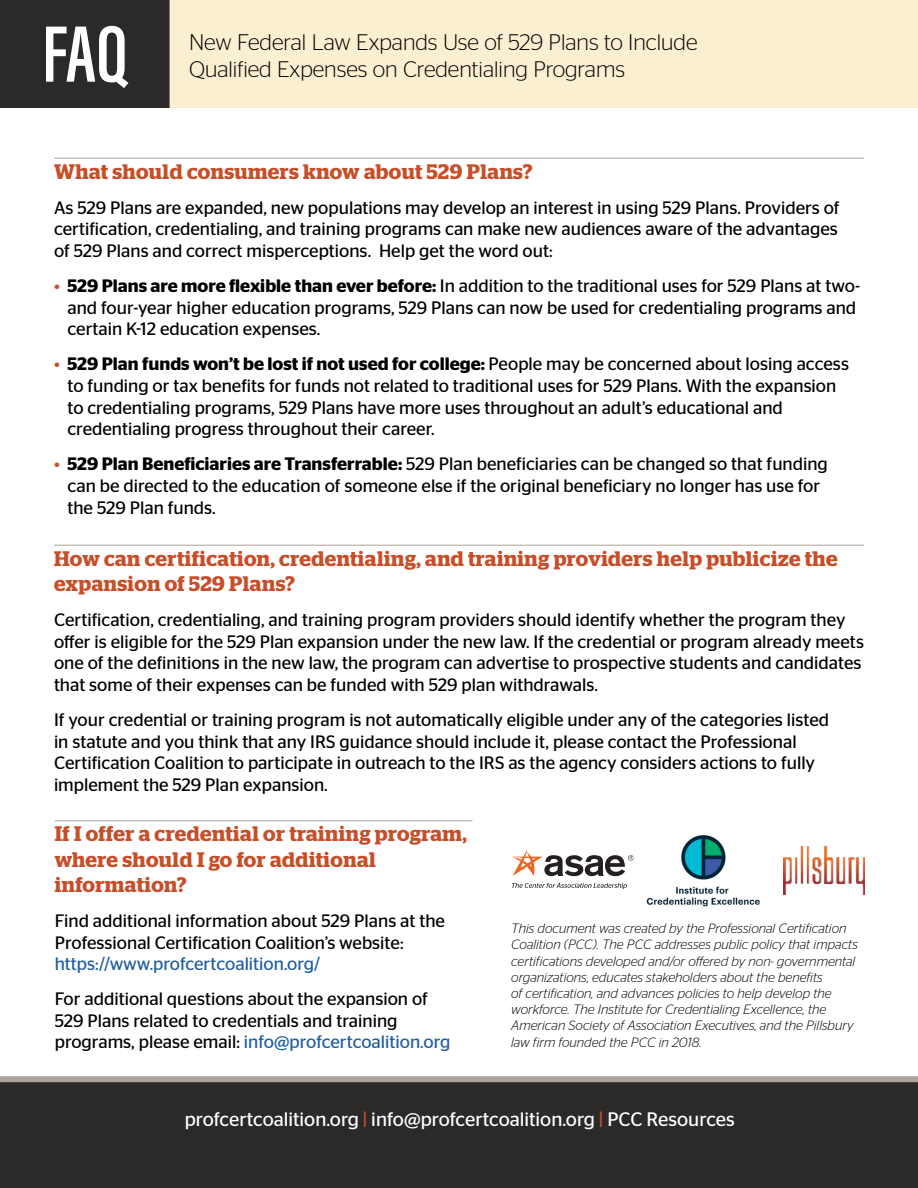
<style>
.page{position:relative;width:918px;height:1188px;background:#fff}
.page>*{position:absolute;margin:0;border:0;box-sizing:border-box;transform-origin:0 0}
.t1{font:600 82.5px "Acumin Pro Extra Cond";color:#fff}
.t2{font:300 22.5px "Stag Sans";color:#000}
.HD2{font:600 21px/25.2px "Stag";letter-spacing:.025em;color:#c74e28}
.t3{font:19.5px "Stag Sans";color:#fff}
.t4{font:18px/21.6px "Stag Sans";color:#000}
.t5{font:italic 300 13.5px/16.2px "Stag Sans";color:#000}
.s1{color:#c74e28}
.s2{font-weight:600}
.s3{color:#215e9e}
</style>
<div class="page">
<div style="left:170px;top:0;width:748px;height:108px;background:#faefd0"></div>
<div style="left:0;top:0;width:170px;height:108px;background:#2c2a29"></div>
<div style="left:0;top:1076px;width:918px;height:112px;background:#2c2a29"></div>
<hr style="left:54px;top:158px;width:810px;height:1px;background:#aca39a">
<hr style="left:54px;top:545px;width:810px;height:1px;background:#aca39a">
<hr style="left:55px;top:820px;width:417px;height:1px;background:#aca39a">
<img style="left:784px;top:847px;width:81px;height:48px">
<svg style="left:511px;top:849px;width:122px;height:27px"></svg>
<svg style="left:512px;top:883px;width:115px;height:6px"></svg>
<img style="left:646px;top:835px;width:114px;height:72px">
<h1 class="t1" style="left:42px;top:4px;width:87px">FAQ</h1>
<p class="t2" style="left:189px;top:30px;width:510px">New Federal Law Expands Use of 529 Plans to Include</p>
<p class="t2" style="left:189px;top:57px;width:437px">Qualified Expenses on Credentialing Programs</p>
<p class="HD2" style="left:54px;top:159px;width:480px">What should consumers know about 529 Plans?</p>
<p class="t4" style="left:54px;top:197px;width:787px;text-align:justify">As 529 Plans are expanded, new populations may develop an interest in using 529 Plans. Providers of certification, credentialing, and training programs can make new audiences aware of the advantages of 529 Plans and correct misperceptions. Help get the word out:</p>
<p class="t4" style="left:68px;top:275px;width:794px;text-indent:-14px"><span class="s1">•</span> <span class="s2">529 Plans are more flexible than ever before:</span> In addition to the traditional uses for 529 Plans at two&shy;and four-year higher education programs, 529 Plans can now be used for credentialing programs and certain K-12 education expenses.</p>
<p class="t4" style="left:68px;top:353px;width:783px;text-indent:-14px"><span class="s1">•</span> <span class="s2">529 Plan funds won’t be lost if not used for college:</span> People may be concerned about losing access to funding or tax benefits for funds not related to traditional uses for 529 Plans. With the expansion to credentialing programs, 529 Plans have more uses throughout an adult’s educational and credentialing progress throughout their career.</p>
<p class="t4" style="left:68px;top:453px;width:762px;text-indent:-14px"><span class="s1">•</span> <span class="s2">529 Plan Beneficiaries are Transferrable:</span> 529 Plan beneficiaries can be changed so that funding can be directed to the education of someone else if the original beneficiary no longer has use for the 529 Plan funds.</p>
<p class="HD2" style="left:54px;top:546px;width:785px">How can certification, credentialing, and training providers help publicize the expansion of 529 Plans?</p>
<p class="t4" style="left:54px;top:609px;width:812px">Certification, credentialing, and training program providers should identify whether the program they offer is eligible for the 529 Plan expansion under the new law. If the credential or program already meets one of the definitions in the new law, the program can advertise to prospective students and candidates that some of their expenses can be funded with 529 plan withdrawals.</p>
<p class="t4" style="left:54px;top:709px;width:777px">If your credential or training program is not automatically eligible under any of the categories listed in statute and you think that any IRS guidance should include it, please contact the Professional Certification Coalition to participate in outreach to the IRS as the agency considers actions to fully implement the 529 Plan expansion.</p>
<p class="HD2" style="left:55px;top:821px;width:414px">If I offer a credential or training program, where should I go for additional information?</p>
<p class="t4" style="left:55px;top:910px;width:392px">Find additional information about 529 Plans at the<br>Professional Certification Coalition’s website: <span class="s3">https://www.profcertcoalition.org/</span></p>
<p class="t4" style="left:55px;top:988px;width:397px">For additional questions about the expansion of<br>529 Plans related to credentials and training programs, please email: <span class="s3">info@profcertcoalition.org</span></p>
<p class="t5" style="left:511px;top:920px;width:348px">This document was created by the Professional Certification Coalition (PCC). The PCC addresses public policy that impacts certifications developed and/or offered by non- governmental organizations, educates stakeholders about the benefits<br>of certification, and advances policies to help develop the workforce. The Institute for Credentialing Excellence, the American Society of Association Executives, and the Pillsbury law firm founded the PCC in 2018.</p>
<p class="t3" style="left:185px;top:1108px;width:552px">profcertcoalition.org <span class="s1">|</span> info@profcertcoalition.org <span class="s1">|</span> PCC Resources</p>
</div>
